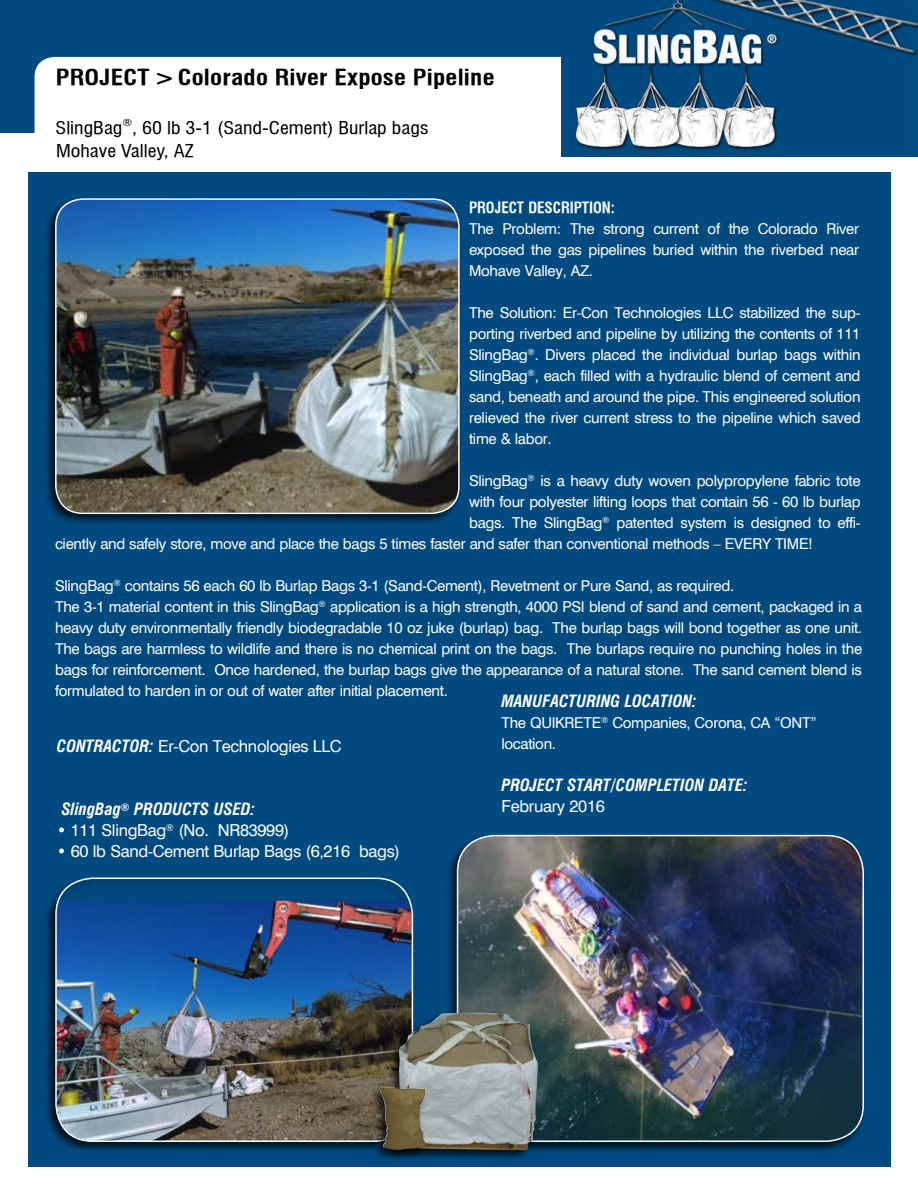
<style>
.page{position:relative;width:918px;height:1188px;background:#fff}
.page>*{position:absolute;margin:0;border:0;box-sizing:border-box;transform-origin:0 0}
.t1{font:21.3px "Swiss 721 Bold Condensed BT";letter-spacing:.01em;color:#000;scale:1.18 1}
.t2{font:16.95px/23.4px "Swiss 721 Condensed BT";color:#000;scale:1.18 1}
.t3{font:16.5px "Swiss 721 BT";letter-spacing:-.02em;color:#fff}
.t4{font:italic 700 condensed 16.5px "Swiss 721 BT";color:#fff}
.t5{font:15px/21px "Swiss 721 BT";letter-spacing:-.02em;color:#fff;text-align:justify}
.t6{font:15px "Swiss 721 Bold Condensed BT";color:#fff}
.s1{font-weight:700;font-style:italic;font-stretch:condensed}
</style>
<div class="page">
<div style="left:0;top:0;width:918px;height:132px;background:#004a80"></div>
<div style="left:35px;top:57px;width:844px;height:100px;background:#fff;border-radius:20px"></div>
<div style="left:28px;top:172px;width:863px;height:994px;background:#004a80"></div>
<div style="left:43px;top:196px;width:419px;height:330px;background:#000;opacity:.75"></div>
<img style="left:56px;top:199px;width:403px;height:314px">
<div style="left:55px;top:198px;width:405px;height:316px;border:2px solid #fff;border-radius:27px"></div>
<div style="left:445px;top:833px;width:422px;height:321px;background:#000;opacity:.75"></div>
<img style="left:458px;top:836px;width:405px;height:305px">
<div style="left:457px;top:835px;width:407px;height:307px;border:2px solid #fff;border-radius:37px"></div>
<div style="left:43px;top:875px;width:372px;height:279px;background:#000;opacity:.75"></div>
<img style="left:56px;top:900px;width:356px;height:241px">
<div style="left:55px;top:878px;width:358px;height:264px;border:2px solid #fff;border-radius:37px"></div>
<div style="left:385px;top:1010px;width:155px;height:152px;background:#000;opacity:.75"></div>
<img style="left:396px;top:1012px;width:142px;height:139px">
<div style="left:368px;top:1085px;width:60px;height:77px;background:#000;opacity:.75"></div>
<img style="left:380px;top:1087px;width:45px;height:63px">
<img style="left:562px;top:0;width:356px;height:157px">
<h1 class="t1" style="left:56px;top:65px;width:373px">PROJECT &gt; Colorado River Expose Pipeline</h1>
<p class="t2" style="left:56px;top:116px;width:318px">SlingBag<sup>®</sup>, 60 lb 3-1 (Sand-Cement) Burlap bags<br>Mohave Valley, AZ</p>
<p class="t6" style="left:469px;top:198px;width:147px">PROJECT DESCRIPTION:</p>
<p class="t5" style="left:469px;top:218px;width:391px">The Problem: The strong current of the Colorado River exposed the gas pipelines buried within the riverbed near Mohave Valley, AZ.</p>
<p class="t5" style="left:469px;top:302px;width:393px">The Solution: Er-Con Technologies LLC stabilized the sup&shy;porting riverbed and pipeline by utilizing the contents of 111<br>SlingBag<sup>®</sup>. Divers placed the individual burlap bags within SlingBag<sup>®</sup>, each filled with a hydraulic blend of cement and sand, beneath and around the pipe. This engineered solution relieved the river current stress to the pipeline which saved time &amp; labor.</p>
<p class="t5" style="left:469px;top:470px;width:393px">SlingBag<sup>®</sup> is a heavy duty woven polypropylene fabric tote</p>
<p class="t5" style="left:469px;top:491px;width:393px">with four polyester lifting loops that contain 56 - 60 lb burlap</p>
<p class="t5" style="left:469px;top:512px;width:393px">bags. The SlingBag<sup>®</sup> patented system is designed to effi-</p>
<p class="t5" style="left:55px;top:533px;width:760px">ciently and safely store, move and place the bags 5 times faster and safer than conventional methods – EVERY TIME!</p>
<p class="t5" style="left:55px;top:575px;width:809px;text-align:left">SlingBag<sup>®</sup> contains 56 each 60 lb Burlap Bags 3-1 (Sand-Cement), Revetment or Pure Sand, as required.<br>The 3-1 material content in this SlingBag<sup>®</sup> application is a high strength, 4000 PSI blend of sand and cement, packaged in a heavy duty environmentally friendly biodegradable 10 oz juke (burlap) bag. The burlap bags will bond together as one unit.<br>The bags are harmless to wildlife and there is no chemical print on the bags. The burlaps require no punching holes in the bags for reinforcement. Once hardened, the burlap bags give the appearance of a natural stone. The sand cement blend is formulated to harden in or out of water after initial placement.</p>
<p class="t4" style="left:501px;top:691px;width:197px">MANUFACTURING LOCATION:</p>
<p class="t5" style="left:501px;top:712px;width:317px">The QUIKRETE<sup>®</sup> Companies, Corona, CA “ONT” location.</p>
<p class="t3" style="left:57px;top:736px;width:286px"><span class="s1">CONTRACTOR:</span> Er-Con Technologies LLC</p>
<p class="t4" style="left:61px;top:799px;width:195px">SlingBag<sup>®</sup> PRODUCTS USED:</p>
<p class="t3" style="left:57px;top:820px;width:234px">• 111 SlingBag<sup>®</sup> (No. NR83999)</p>
<p class="t3" style="left:57px;top:841px;width:345px">• 60 lb Sand-Cement Burlap Bags (6,216 bags)</p>
<p class="t4" style="left:501px;top:775px;width:248px">PROJECT START/COMPLETION DATE:</p>
<p class="t3" style="left:501px;top:796px;width:105px">February 2016</p>
</div>
